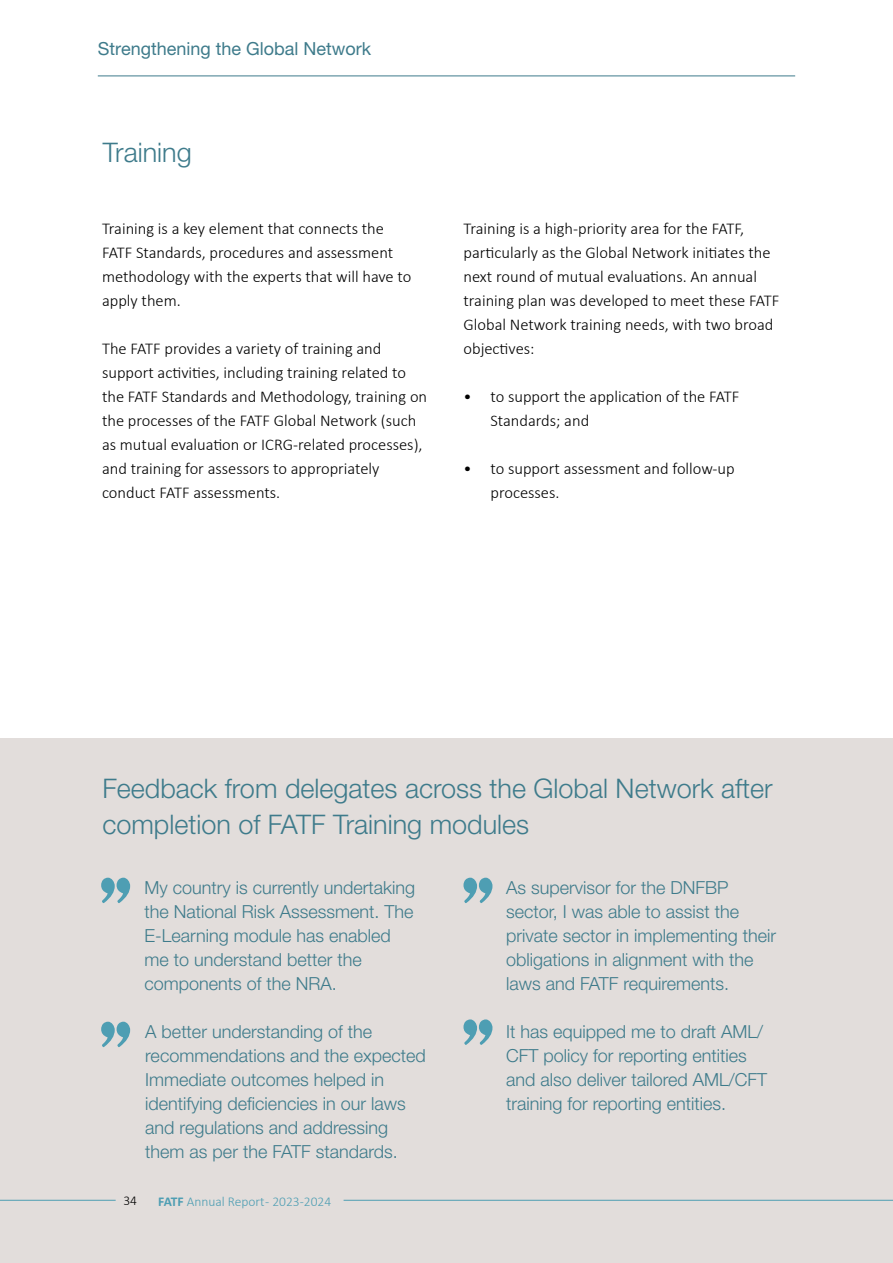
<style>
.page{position:relative;width:893px;height:1263px;background:#fff}
.page>*{position:absolute;margin:0;border:0;box-sizing:border-box;transform-origin:0 0}
.t1{font:300 27px/36px "Helvetica Neue LT Pro";color:#3e7b8b}
.t2{font:300 18px/24px "Helvetica Neue LT Pro";color:#3e7b8b}
.t3{font:18px "Helvetica Neue LT Pro";color:#3e7b8b}
.t4{font:300 16.5px/24px "Calibri";color:#000}
.t5{font:300 13.5px "Calibri";color:#4e9eb3}
.t6{font:300 13.5px "Calibri";color:#000}
.s1{font-weight:700}
</style>
<div class="page">
<div style="left:0;top:738px;width:893px;height:525px;background:#e2dddb"></div>
<svg style="left:101px;top:878px;width:29px;height:25px"></svg>
<svg style="left:463px;top:878px;width:29px;height:25px"></svg>
<svg style="left:101px;top:1022px;width:29px;height:25px"></svg>
<svg style="left:463px;top:1019px;width:29px;height:26px"></svg>
<hr style="left:0;top:1200px;width:116px;height:1px;background:#4e9eb3">
<hr style="left:344px;top:1200px;width:549px;height:1px;background:#4e9eb3">
<hr style="left:98px;top:76px;width:697px;height:1px;background:#3e7b8b">
<p class="t3" style="left:98px;top:38px;width:275px">Strengthening the Global Network</p>
<h1 class="t1" style="left:103px;top:134px;width:91px">Training</h1>
<p class="t4" style="left:102px;top:216px;width:311px">Training is a key element that connects the FATF Standards, procedures and assessment methodology with the experts that will have to apply them.</p>
<p class="t4" style="left:102px;top:336px;width:327px">The FATF provides a variety of training and support activities, including training related to the FATF Standards and Methodology, training on the processes of the FATF Global Network (such as mutual evaluation or ICRG-related processes), and training for assessors to appropriately conduct FATF assessments.</p>
<p class="t4" style="left:463px;top:216px;width:317px">Training is a high-priority area for the FATF, particularly as the Global Network initiates the next round of mutual evaluations. An annual training plan was developed to meet these FATF Global Network training needs, with two broad objectives:</p>
<p class="t4" style="left:490px;top:384px;width:250px;text-indent:-27px">• to support the application of the FATF<br>Standards; and</p>
<p class="t4" style="left:490px;top:456px;width:246px;text-indent:-27px">• to support assessment and follow-up processes.</p>
<h1 class="t1" style="left:102px;top:770px;width:672px">Feedback from delegates across the Global Network after completion of FATF Training modules</h1>
<p class="t2" style="left:145px;top:875px;width:272px">My country is currently undertaking the National Risk Assessment. The<br>E-Learning module has enabled me to understand better the components of the NRA.</p>
<p class="t2" style="left:506px;top:875px;width:272px">As supervisor for the DNFBP sector, I was able to assist the private sector in implementing their obligations in alignment with the laws and FATF requirements.</p>
<p class="t2" style="left:506px;top:1019px;width:263px">It has equipped me to draft AML/ CFT policy for reporting entities and also deliver tailored AML/CFT training for reporting entities.</p>
<p class="t2" style="left:145px;top:1019px;width:282px">A better understanding of the recommendations and the expected<br>Immediate outcomes helped in identifying deficiencies in our laws and regulations and addressing them as per the FATF standards.</p>
<p class="t6" style="left:123px;top:1192px;width:15px">34</p>
<p class="t5" style="left:158px;top:1193px;width:174px"><span class="s1">FATF</span> Annual Report - 2023-2024</p>
</div>
